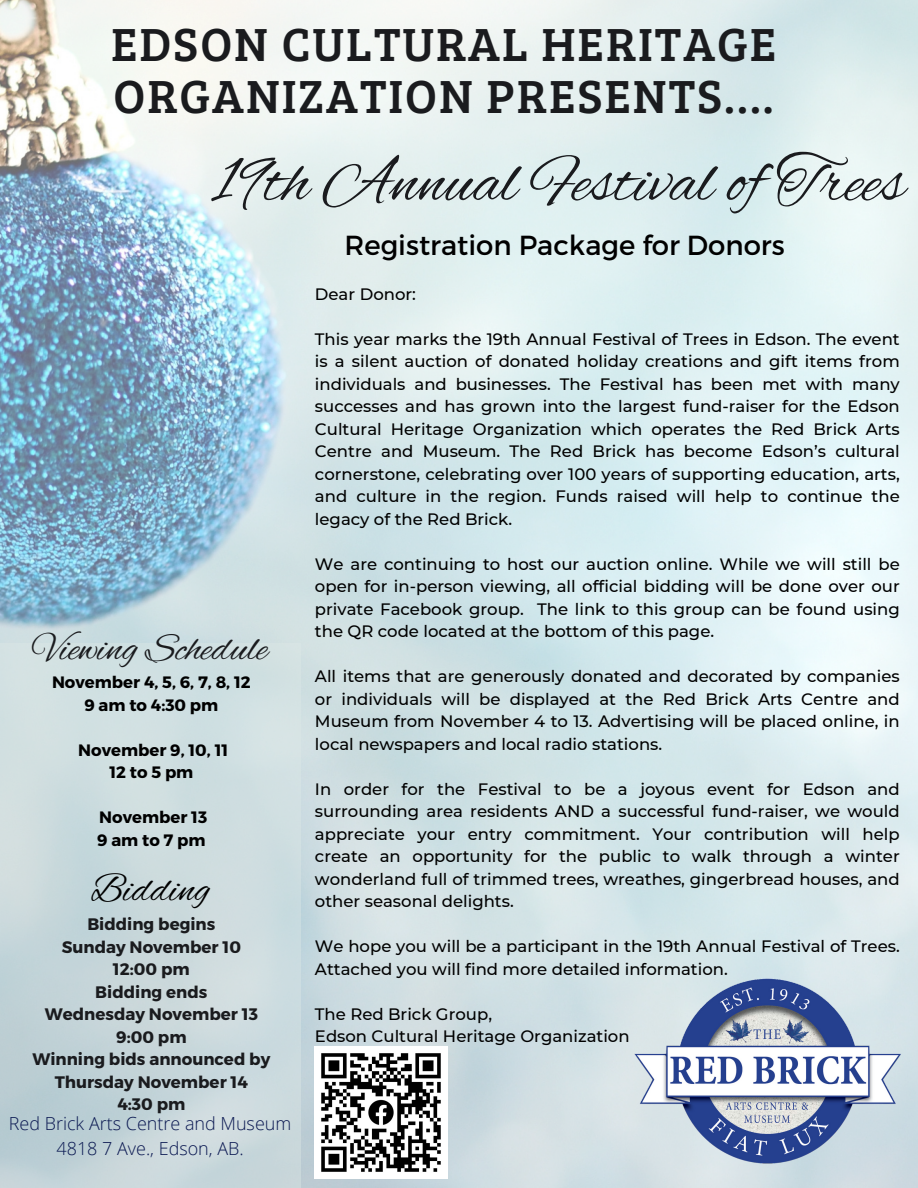
<style>
.page{position:relative;width:918px;height:1188px;background:#fff}
.page>*{position:absolute;margin:0;border:0;box-sizing:border-box;transform-origin:0 0}
.t1{font:67.05px "Alex Brush";color:#1a1b1e}
.t2{font:48px/51.8px "Bree Serif";letter-spacing:.04em;color:#1a1b1e}
.t3{font:40.05px "Alex Brush";color:#1a1b1e}
.t4{font:40.05px "Alex Brush";color:#000}
.t5{font:27.6px "Montserrat";color:#000}
.t6{font:300 18px "Open Sans";color:#0b1952}
.t7{font:700 16.65px/22.5px "Montserrat";color:#1a1b1e;text-align:center}
.t8{font:500 16.5px/22.5px "Montserrat";color:#000;text-align:justify}
.t9{font:700 16.5px/22.5px "Montserrat";color:#000;text-align:center}
</style>
<div class="page">
<img style="left:0;top:0;width:918px;height:1188px">
<img style="left:616px;top:946px;width:302px;height:242px">
<div style="left:0;top:644px;width:301px;height:544px;background:linear-gradient(to bottom,#d3e2e3,#c2d2d7)"></div>
<img style="left:315px;top:1046px;width:133px;height:133px">
<h5 class="t2" style="left:111px;top:16px;width:667px">EDSON CULTURAL HERITAGE<br>ORGANIZATION PRESENTS....</h5>
<p class="t1" style="left:211px;top:144px;width:695px">19th Annual Festival of Trees</p>
<h5 class="t3" style="left:33px;top:626px;width:237px">Viewing Schedule</h5>
<h5 class="t9" style="left:52px;top:670px;width:200px">November 4, 5, 6, 7, 8, 12<br>9 am to 4:30 pm</h5>
<h5 class="t9" style="left:78px;top:738px;width:151px">November 9, 10, 11<br>12 to 5 pm</h5>
<h5 class="t9" style="left:97px;top:805px;width:112px;text-align:left">November 13<br>9amto7pm</h5>
<h5 class="t4" style="left:91px;top:867px;width:121px">Bidding</h5>
<h5 class="t7" style="left:32px;top:912px;width:239px">Bidding begins<br>Sunday November 10<br>12:00 pm<br>Bidding ends<br>Wednesday November 13<br>9:00 pm<br>Winning bids announced by<br>Thursday November 14<br>4:30 pm</h5>
<p class="t6" style="left:9px;top:1111px;width:284px">Red Brick Arts Centre and Museum</p>
<p class="t6" style="left:56px;top:1135px;width:189px">4818 7 Ave., Edson, AB.</p>
<h5 class="t5" style="left:345px;top:227px;width:442px">Registration Package for Donors</h5>
<h2 class="t8" style="left:315px;top:283px;width:103px">Dear Donor:</h2>
<h1 class="t8" style="left:315px;top:328px;width:586px">This year marks the 19th Annual Festival of Trees in Edson. The event is a silent auction of donated holiday creations and gift items from individuals and businesses. The Festival has been met with many successes and has grown into the largest fund-raiser for the Edson Cultural Heritage Organization which operates the Red Brick Arts Centre and Museum. The Red Brick has become Edson’s cultural cornerstone, celebrating over 100 years of supporting education, arts, and culture in the region. Funds raised will help to continue the legacy of the Red Brick.</h1>
<h4 class="t8" style="left:315px;top:553px;width:586px">We are continuing to host our auction online. While we will still be open for in-person viewing, all official bidding will be done over our private Facebook group. The link to this group can be found using the QR code located at the bottom of this page.</h4>
<h3 class="t8" style="left:315px;top:665px;width:586px">All items that are generously donated and decorated by companies or individuals will be displayed at the Red Brick Arts Centre and Museum from November 4 to 13. Advertising will be placed online, in local newspapers and local radio stations.</h3>
<h5 class="t8" style="left:315px;top:778px;width:586px">In order for the Festival to be a joyous event for Edson and surrounding area residents AND a successful fund-raiser, we would appreciate your entry commitment. Your contribution will help create an opportunity for the public to walk through a winter wonderland full of trimmed trees, wreathes, gingerbread houses, and other seasonal delights.</h5>
<h5 class="t8" style="left:315px;top:935px;width:586px">We hope you will be a participant in the 19th Annual Festival of Trees.<br>Attached you will find more detailed information.</h5>
<h5 class="t8" style="left:315px;top:1003px;width:316px">The Red Brick Group,<br>Edson Cultural Heritage Organization</h5>
</div>
